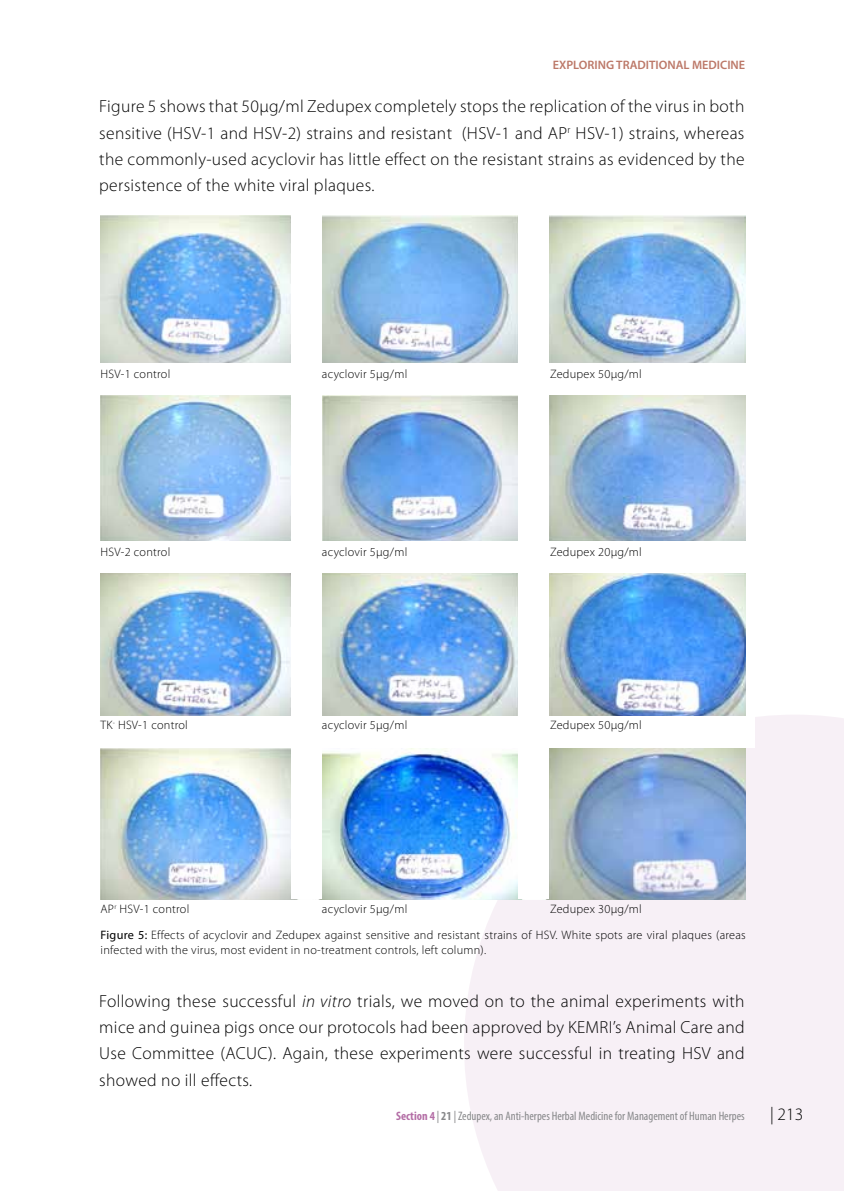
<style>
.page{position:relative;width:844px;height:1191px;background:#fff}
.page>*{position:absolute;margin:0;border:0;box-sizing:border-box;transform-origin:0 0}
.t1{font:300 17.5px/26.2px "Myriad Pro";letter-spacing:.02em;color:#000;text-align:justify}
.t2{font:300 12.25px/14.7px "Myriad Pro";letter-spacing:.02em;color:#000}
.t3{font:condensed 12.25px "Myriad Pro";color:#87888a}
.t4{font:600 12.25px "Myriad Pro";color:#bc7868}
.s1{font-weight:400}
.s2{font-style:italic}
.s3{font-weight:700;color:#b46ea6}
.s4{font-weight:700}
</style>
<div class="page">
<div style="left:464px;top:714px;width:379px;height:477px;background:#f7f0f6"></div>
<img style="left:100px;top:215px;width:645px;height:684px">
<div style="left:291px;top:215px;width:30px;height:684px;background:#fff"></div>
<div style="left:518px;top:215px;width:31px;height:684px;background:#fff"></div>
<div style="left:92px;top:363px;width:662px;height:32px;background:#fff"></div>
<div style="left:92px;top:541px;width:662px;height:32px;background:#fff"></div>
<div style="left:92px;top:716px;width:662px;height:31px;background:#fff"></div>
<p class="t4" style="left:552px;top:58px;width:194px">EXPLORING TRADITIONAL MEDICINE</p>
<p class="t1" style="left:99px;top:93px;width:646px">Figure 5 shows that 50µg/ml Zedupex completely stops the replication of the virus in both sensitive (HSV-1 and HSV-2) strains and resistant (HSV-1 and AP<sup>r</sup> HSV-1) strains, whereas the commonly-used acyclovir has little effect on the resistant strains as evidenced by the persistence of the white viral plaques.</p>
<p class="t2" style="left:100px;top:366px;width:71px">HSV-1 control</p>
<p class="t2" style="left:322px;top:366px;width:87px">acyclovir 5µg/ml</p>
<p class="t2" style="left:550px;top:366px;width:93px">Zedupex 50µg/ml</p>
<p class="t2" style="left:100px;top:544px;width:71px">HSV-2 control</p>
<p class="t2" style="left:322px;top:544px;width:87px">acyclovir 5µg/ml</p>
<p class="t2" style="left:550px;top:544px;width:93px">Zedupex 20µg/ml</p>
<p class="t2" style="left:100px;top:717px;width:89px">TK<sup>-</sup> HSV-1 control</p>
<p class="t2" style="left:322px;top:717px;width:87px">acyclovir 5µg/ml</p>
<p class="t2" style="left:550px;top:717px;width:93px">Zedupex 50µg/ml</p>
<p class="t2" style="left:100px;top:901px;width:90px">AP<sup>r</sup> HSV-1 control</p>
<p class="t2" style="left:322px;top:901px;width:87px">acyclovir 5µg/ml</p>
<p class="t2" style="left:550px;top:901px;width:93px">Zedupex 30µg/ml</p>
<p class="t2" style="left:101px;top:928px;width:646px"><span class="s1">Figure 5:</span> Effects of acyclovir and Zedupex against sensitive and resistant strains of HSV. White spots are viral plaques (areas infected with the virus, most evident in no-treatment controls, left column).</p>
<p class="t1" style="left:99px;top:987px;width:646px">Following these successful <span class="s2">in vitro</span> trials, we moved on to the animal experiments with mice and guinea pigs once our protocols had been approved by KEMRI’s Animal Care and Use Committee (ACUC). Again, these experiments were successful in treating HSV and showed no ill effects.</p>
<p class="t3" style="left:396px;top:1108px;width:350px"><span class="s3">Section 4</span> | <span class="s4">21</span> | Zedupex, an Anti-herpes Herbal Medicine for Management of Human Herpes</p>
<p class="t1" style="left:769px;top:1101px;width:35px">| 213</p>
</div>
